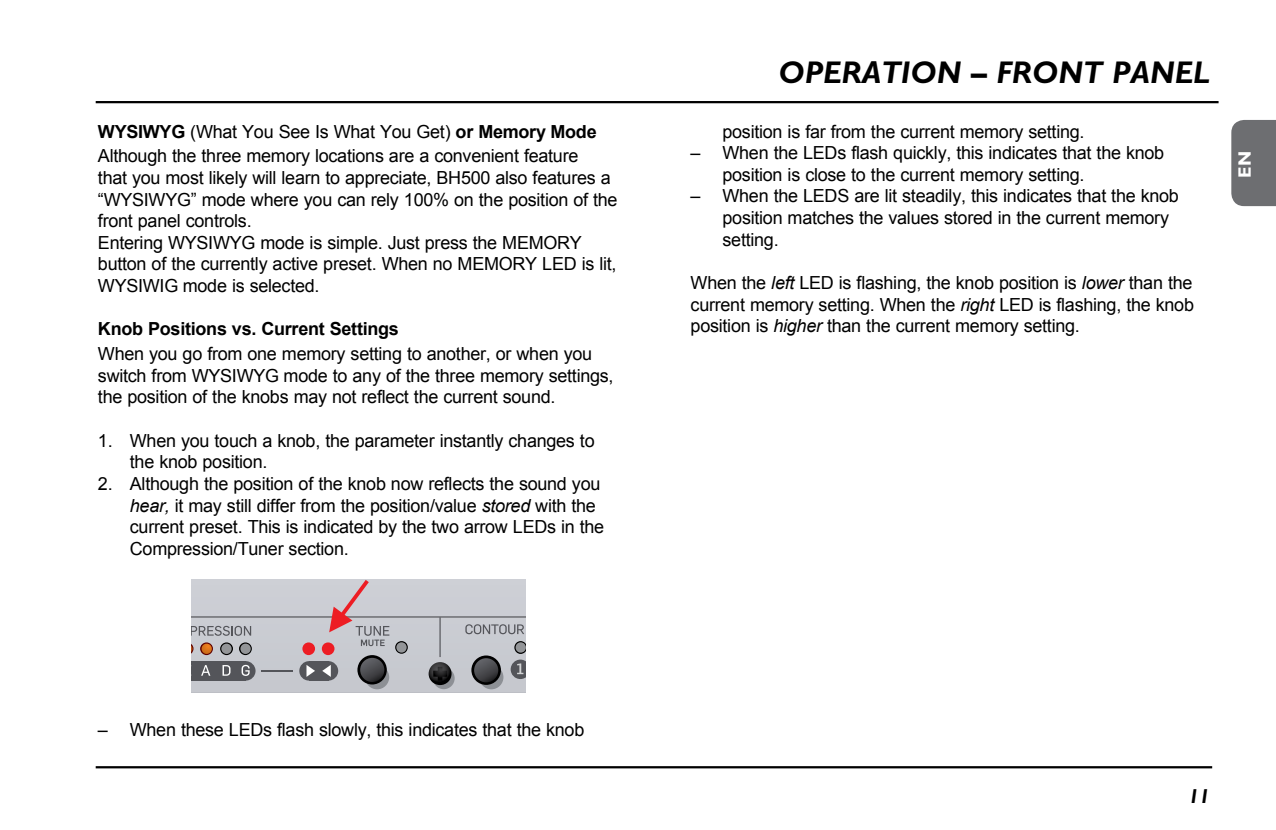
<style>
.page{position:relative;width:1276px;height:830px;background:#fff}
.page>*{position:absolute;margin:0;border:0;box-sizing:border-box;transform-origin:0 0}
.t1{font:italic 700 31.5px "Gill Sans";color:#000}
.t2{font:italic 700 20.25px "Gill Sans";color:#000}
.t3{font:18px/21.6px "Arial";letter-spacing:-.015em;color:#000}
.t4{font:700 18px "Arial";letter-spacing:-.015em;color:#000}
.t5{font:700 18px "Gill Sans";color:#fff}
.s1{font-weight:700}
.s2{font-style:italic}
</style>
<div class="page">
<div style="left:1231px;top:120px;width:45px;height:86px;background:#6d6e71"></div>
<hr style="left:96px;top:101px;width:1122px;height:2px;background:#000">
<hr style="left:96px;top:765px;width:1116px;height:3px;background:#000">
<hr style="left:576px;top:617px;width:1px;height:75px;background:#696a6f">
<svg style="left:191px;top:579px;width:334px;height:113px;background:#b7b5ba"></svg>
<p class="t3" style="left:98px;top:119px;width:500px;line-height:24.8px"><span class="s1">WYSIWYG</span> (What You See Is What You Get) <span class="s1">or Memory Mode<br></span>Although the three memory locations are a convenient feature</p>
<p class="t3" style="left:98px;top:167px;width:521px">that you most likely will learn to appreciate, BH500 also features a “WYSIWYG” mode where you can rely 100% on the position of the front panel controls.<br>Entering WYSIWYG mode is simple. Just press the MEMORY button of the currently active preset. When no MEMORY LED is lit, WYSIWIG mode is selected.</p>
<p class="t4" style="left:98px;top:317px;width:302px">Knob Positions vs. Current Settings</p>
<p class="t3" style="left:98px;top:343px;width:517px">When you go from one memory setting to another, or when you switch from WYSIWYG mode to any of the three memory settings, the position of the knobs may not reflect the current sound.</p>
<p class="t3" style="left:130px;top:429px;width:466px;text-indent:-32px">1. When you touch a knob, the parameter instantly changes to the knob position.</p>
<p class="t3" style="left:130px;top:472px;width:476px;text-indent:-32px">2. Although the position of the knob now reflects the sound you <span class="s2">hear,</span> it may still differ from the position/value <span class="s2">stored</span> with the current preset. This is indicated by the two arrow LEDs in the Compression/Tuner section.</p>
<p class="t3" style="left:98px;top:718px;width:488px">– When these LEDs flash slowly, this indicates that the knob</p>
<h1 class="t1" style="left:778px;top:54px;width:433px">OPERATION – FRONT PANEL</h1>
<p class="t3" style="left:722px;top:120px;width:363px">position is far from the current memory setting.</p>
<p class="t3" style="left:722px;top:142px;width:443px;text-indent:-32px">– When the LEDs flash quickly, this indicates that the knob position is close to the current memory setting.</p>
<p class="t3" style="left:722px;top:185px;width:458px;text-indent:-32px">– When the LEDS are lit steadily, this indicates that the knob position matches the values stored in the current memory setting.</p>
<p class="t3" style="left:690px;top:272px;width:505px;text-align:justify">When the <span class="s2">left</span> LED is flashing, the knob position is <span class="s2">lower</span> than the current memory setting. When the <span class="s2">right</span> LED is flashing, the knob position is <span class="s2">higher</span> than the current memory setting.</p>
<p class="t5" style="left:1234px;top:178px;width:28px;rotate:-90deg">EN</p>
<p class="t2" style="left:1188px;top:784px;width:23px">11</p>
</div>
